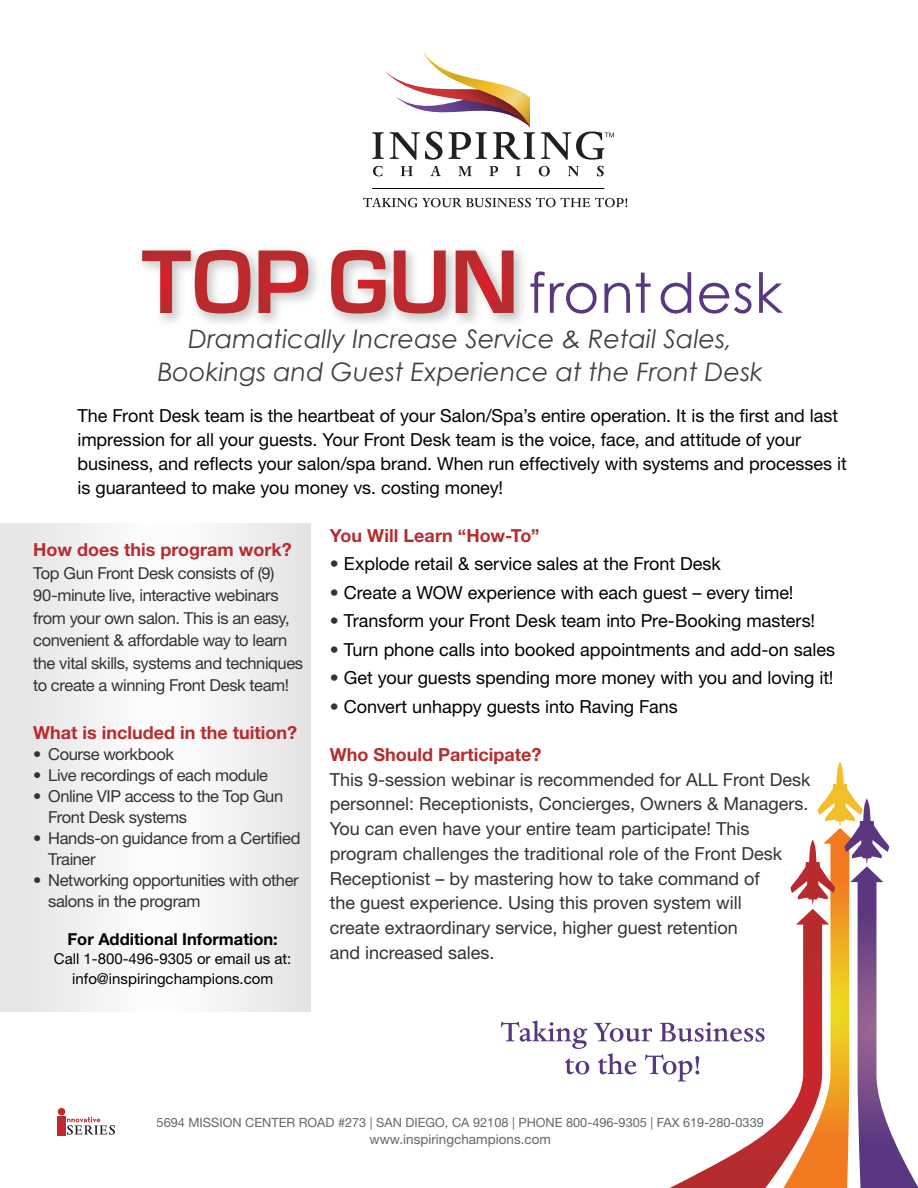
<style>
.page{position:relative;width:918px;height:1188px;background:#fff}
.page>*{position:absolute;margin:0;border:0;box-sizing:border-box;transform-origin:0 0}
.t1{font:italic 25.5px/33px "Century Gothic";color:#404041;text-align:center}
.t2{font:18px/24px "Helvetica Neue";letter-spacing:-.005em;color:#000}
.t3{font:18px/24.8px "Helvetica Neue";color:#333}
.t4{font:700 18px "Helvetica Neue";color:#b72c2e}
.t5{font:16.5px/22.5px "Helvetica Neue";letter-spacing:-.025em;color:#333}
.t6{font:700 16.5px "Helvetica Neue";color:#000}
.t7{font:15px/19.5px "Helvetica Neue";color:#000;text-align:center}
.t8{font:13.5px "Helvetica Neue";color:#666}
.t9{font:12.75px "Helvetica Neue";color:#666}
.s1{color:#333}
.s2{font-weight:700;color:#b72c2e}
</style>
<div class="page">
<div style="left:0;top:524px;width:311px;height:488px;background:#f1f1f1"></div>
<svg style="left:670px;top:1057px;width:113px;height:131px"></svg>
<svg style="left:783px;top:761px;width:135px;height:427px"></svg>
<svg style="left:363px;top:197px;width:264px;height:10px"></svg>
<svg style="left:373px;top:166px;width:9px;height:10px"></svg>
<svg style="left:401px;top:166px;width:12px;height:10px"></svg>
<svg style="left:430px;top:166px;width:11px;height:10px"></svg>
<svg style="left:458px;top:166px;width:14px;height:10px"></svg>
<svg style="left:489px;top:166px;width:9px;height:10px"></svg>
<svg style="left:516px;top:166px;width:5px;height:10px"></svg>
<svg style="left:539px;top:166px;width:11px;height:10px"></svg>
<svg style="left:568px;top:166px;width:11px;height:11px"></svg>
<svg style="left:597px;top:166px;width:7px;height:10px"></svg>
<hr style="left:372px;top:188px;width:232px;height:1px;background:#000">
<svg style="left:372px;top:51px;width:242px;height:109px"></svg>
<img style="left:160px;top:249px;width:363px;height:74px">
<svg style="left:142px;top:250px;width:109px;height:64px"></svg>
<svg style="left:259px;top:251px;width:49px;height:62px"></svg>
<svg style="left:331px;top:250px;width:55px;height:64px"></svg>
<svg style="left:394px;top:251px;width:52px;height:63px"></svg>
<svg style="left:456px;top:251px;width:58px;height:62px"></svg>
<svg style="left:530px;top:271px;width:67px;height:43px"></svg>
<svg style="left:604px;top:283px;width:26px;height:30px"></svg>
<svg style="left:636px;top:273px;width:15px;height:40px"></svg>
<svg style="left:661px;top:272px;width:30px;height:42px"></svg>
<svg style="left:699px;top:283px;width:53px;height:31px"></svg>
<svg style="left:759px;top:272px;width:24px;height:41px"></svg>
<svg style="left:58px;top:1108px;width:57px;height:27px"></svg>
<svg style="left:501px;top:1021px;width:86px;height:28px"></svg>
<svg style="left:594px;top:1023px;width:58px;height:19px"></svg>
<svg style="left:660px;top:1022px;width:105px;height:20px"></svg>
<svg style="left:565px;top:1058px;width:24px;height:16px"></svg>
<svg style="left:598px;top:1053px;width:39px;height:21px"></svg>
<svg style="left:645px;top:1054px;width:54px;height:28px"></svg>
<p class="t1" style="left:158px;top:322px;width:607px">Dramatically Increase Service &amp; Retail Sales,<br>Bookings and Guest Experience at the Front Desk</p>
<p class="t2" style="left:77px;top:403px;width:771px">The Front Desk team is the heartbeat of your Salon/Spa’s entire operation. It is the first and last impression for all your guests. Your Front Desk team is the voice, face, and attitude of your business, and reflects your salon/spa brand. When run effectively with systems and processes it is guaranteed to make you money vs. costing money!</p>
<p class="t4" style="left:33px;top:539px;width:260px">How does this program work?</p>
<p class="t5" style="left:33px;top:562px;width:272px">Top Gun Front Desk consists of (9)<br>90-minute live, interactive webinars from your own salon. This is an easy, convenient &amp; affordable way to learn the vital skills, systems and techniques to create a winning Front Desk team!</p>
<p class="t4" style="left:33px;top:722px;width:265px">What is included in the tuition?</p>
<p class="t5" style="left:33px;top:743px;width:142px">• Course workbook</p>
<p class="t5" style="left:33px;top:764px;width:236px">• Live recordings of each module</p>
<p class="t5" style="left:48px;top:786px;width:237px;line-height:21px;text-indent:-15px">• Online VIP access to the Top Gun<br>Front Desk systems</p>
<p class="t5" style="left:48px;top:828px;width:254px;line-height:21px;text-indent:-15px">• Hands-on guidance from a Certified<br>Trainer</p>
<p class="t5" style="left:48px;top:870px;width:252px;line-height:21px;text-indent:-15px">• Networking opportunities with other salons in the program</p>
<p class="t6" style="left:67px;top:929px;width:212px">For Additional Information:</p>
<p class="t7" style="left:54px;top:949px;width:239px">Call 1-800-496-9305 or email us at: info@inspiringchampions.com</p>
<p class="t4" style="left:330px;top:524px;width:211px">You Will Learn “How-To”</p>
<p class="t2" style="left:330px;top:552px;width:393px"><span class="s1">•</span> Explode retail &amp; service sales at the Front Desk</p>
<p class="t2" style="left:330px;top:580px;width:465px"><span class="s1">•</span> Create a WOW experience with each guest – every time!</p>
<p class="t2" style="left:330px;top:609px;width:487px"><span class="s1">•</span> Transform your Front Desk team into Pre-Booking masters!</p>
<p class="t2" style="left:330px;top:637px;width:507px"><span class="s1">•</span> Turn phone calls into booked appointments and add-on sales</p>
<p class="t2" style="left:330px;top:666px;width:505px"><span class="s1">•</span> Get your guests spending more money with you and loving it!</p>
<p class="t2" style="left:330px;top:694px;width:349px"><span class="s1">•</span> Convert unhappy guests into Raving Fans</p>
<p class="t3" style="left:330px;top:742px;width:482px"><span class="s2">Who Should Participate?<br></span>This 9-session webinar is recommended for ALL Front Desk personnel: Receptionists, Concierges, Owners &amp; Managers.<br>You can even have your entire team participate! This program challenges the traditional role of the Front Desk Receptionist – by mastering how to take command of<br>the guest experience. Using this proven system will<br>create extraordinary service, higher guest retention<br>and increased sales.</p>
<p class="t9" style="left:157px;top:1115px;width:609px">5694 MISSION CENTER ROAD #273 | SAN DIEGO, CA 92108 | PHONE 800-496-9305 | FAX 619-280-0339</p>
<p class="t8" style="left:370px;top:1131px;width:183px">www.inspiringchampions.com</p>
</div>
